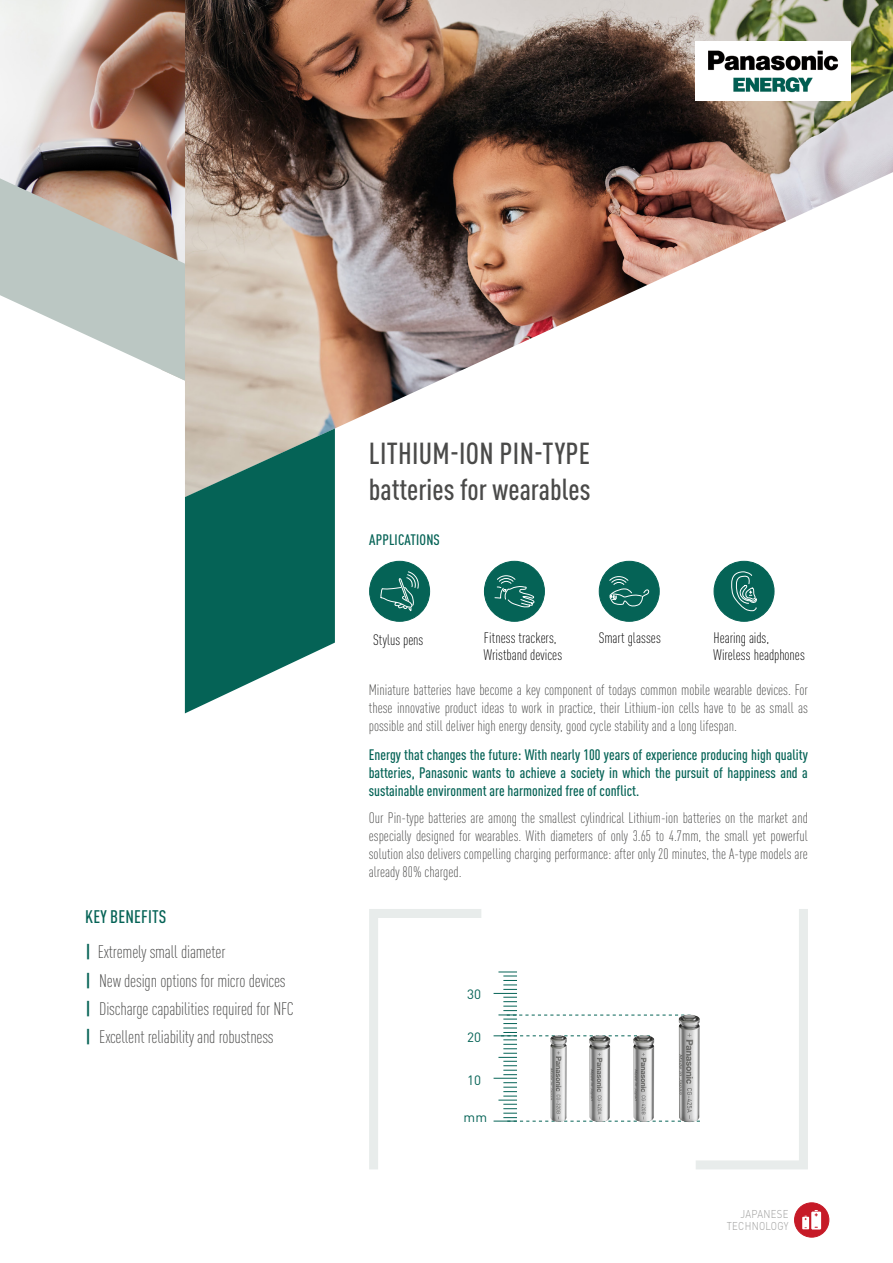
<style>
.page{position:relative;width:893px;height:1263px;background:#fff}
.page>*{position:absolute;margin:0;border:0;box-sizing:border-box;transform-origin:0 0}
.t1{font:500 condensed 30px/36px "DIN Pro";color:#4a4a49}
.t2{font:300 condensed 18px/28.5px "DIN Pro";letter-spacing:-.01em;color:#4a4a49}
.t3{font:300 condensed 15px/18px "DIN Pro";color:#4a4a49;text-align:justify}
.t4{font:500 condensed 15px/18px "DIN Pro";color:#056356;text-align:justify}
.t5{font:300 condensed 15px/16.5px "DIN Pro";color:#000}
.t6{font:13.35px "DIN Pro";color:#056356}
.t7{font:300 11.25px/12px "DIN Pro";letter-spacing:.03em;color:#9d9d9c;text-align:right;scale:.85 1}
.s1{font-weight:500;color:#056356}
.s2{font-weight:500;font-stretch:normal;color:#056356}
</style>
<div class="page">
<img style="left:185px;top:0;width:708px;height:429px">
<img style="left:0;top:0;width:185px;height:178px">
<div style="left:794px;top:1203px;width:35px;height:34px;background:#c61a27;border-radius:50%"></div>
<div style="left:794px;top:1202px;width:35px;height:35px;border:1px solid #c61a27;border-radius:50%"></div>
<svg style="left:802px;top:1210px;width:19px;height:19px"></svg>
<svg style="left:185px;top:428px;width:150px;height:285px"></svg>
<svg style="left:0;top:178px;width:185px;height:203px"></svg>
<div style="left:370px;top:561px;width:60px;height:60px;background:#056356;border-radius:50%"></div>
<svg style="left:381px;top:571px;width:38px;height:40px"></svg>
<div style="left:369px;top:561px;width:61px;height:61px;border:1px solid #056356;border-radius:50%"></div>
<div style="left:484px;top:561px;width:60px;height:60px;background:#056356;border-radius:50%"></div>
<svg style="left:495px;top:575px;width:39px;height:32px"></svg>
<div style="left:484px;top:561px;width:61px;height:61px;border:1px solid #056356;border-radius:50%"></div>
<div style="left:599px;top:561px;width:60px;height:60px;background:#056356;border-radius:50%"></div>
<svg style="left:609px;top:576px;width:40px;height:30px"></svg>
<div style="left:599px;top:561px;width:61px;height:61px;border:1px solid #056356;border-radius:50%"></div>
<div style="left:714px;top:561px;width:60px;height:60px;background:#056356;border-radius:50%"></div>
<svg style="left:731px;top:571px;width:26px;height:40px"></svg>
<div style="left:713px;top:561px;width:61px;height:61px;border:1px solid #056356;border-radius:50%"></div>
<img style="left:695px;top:42px;width:155px;height:58px">
<svg style="left:369px;top:909px;width:439px;height:261px"></svg>
<img style="left:633px;top:1035px;width:21px;height:87px">
<img style="left:589px;top:1035px;width:21px;height:87px">
<img style="left:678px;top:1014px;width:22px;height:108px">
<img style="left:550px;top:1035px;width:17px;height:87px">
<p class="t2" style="left:85px;top:897px;width:142px;line-height:35.5px"><span class="s1">KEY BENEFITS<br></span><span class="s2">|</span> Extremely small diameter</p>
<p class="t2" style="left:85px;top:965px;width:210px"><span class="s2">|</span> New design options for micro devices <span class="s2">|</span> Discharge capabilities required for NFC <span class="s2">|</span> Excellent reliability and robustness</p>
<h1 class="t1" style="left:369px;top:433px;width:223px">LITHIUM-ION PIN-TYPE batteries for wearables</h1>
<p class="t4" style="left:369px;top:530px;width:72px">APPLICATIONS</p>
<p class="t5" style="left:373px;top:630px;width:52px">Stylus pens</p>
<p class="t5" style="left:484px;top:629px;width:80px">Fitness trackers,<br>Wristband devices</p>
<p class="t5" style="left:599px;top:629px;width:64px">Smart glasses</p>
<p class="t5" style="left:714px;top:629px;width:93px">Hearing aids,<br>Wireless headphones</p>
<p class="t3" style="left:369px;top:680px;width:441px">Miniature batteries have become a key component of todays common mobile wearable devices. For these innovative product ideas to work in practice, their Lithium-ion cells have to be as small as possible and still deliver high energy density, good cycle stability and a long lifespan.</p>
<p class="t4" style="left:369px;top:744px;width:441px">Energy that changes the future: With nearly 100 years of experience producing high quality batteries, Panasonic wants to achieve a society in which the pursuit of happiness and a sustainable environment are harmonized free of conflict.</p>
<p class="t3" style="left:369px;top:808px;width:441px">Our Pin-type batteries are among the smallest cylindrical Lithium-ion batteries on the market and especially designed for wearables. With diameters of only 3.65 to 4.7mm, the small yet powerful solution also delivers compelling charging performance: after only 20 minutes, the A-type models are already 80% charged.</p>
<p class="t6" style="left:467px;top:984px;width:15px">30</p>
<p class="t6" style="left:467px;top:1027px;width:15px">20</p>
<p class="t6" style="left:467px;top:1069px;width:15px">10</p>
<p class="t6" style="left:464px;top:1107px;width:25px">mm</p>
<p class="t7" style="left:727px;top:1207px;width:74px">JAPANESE<br>TECHNOLOGY</p>
</div>
